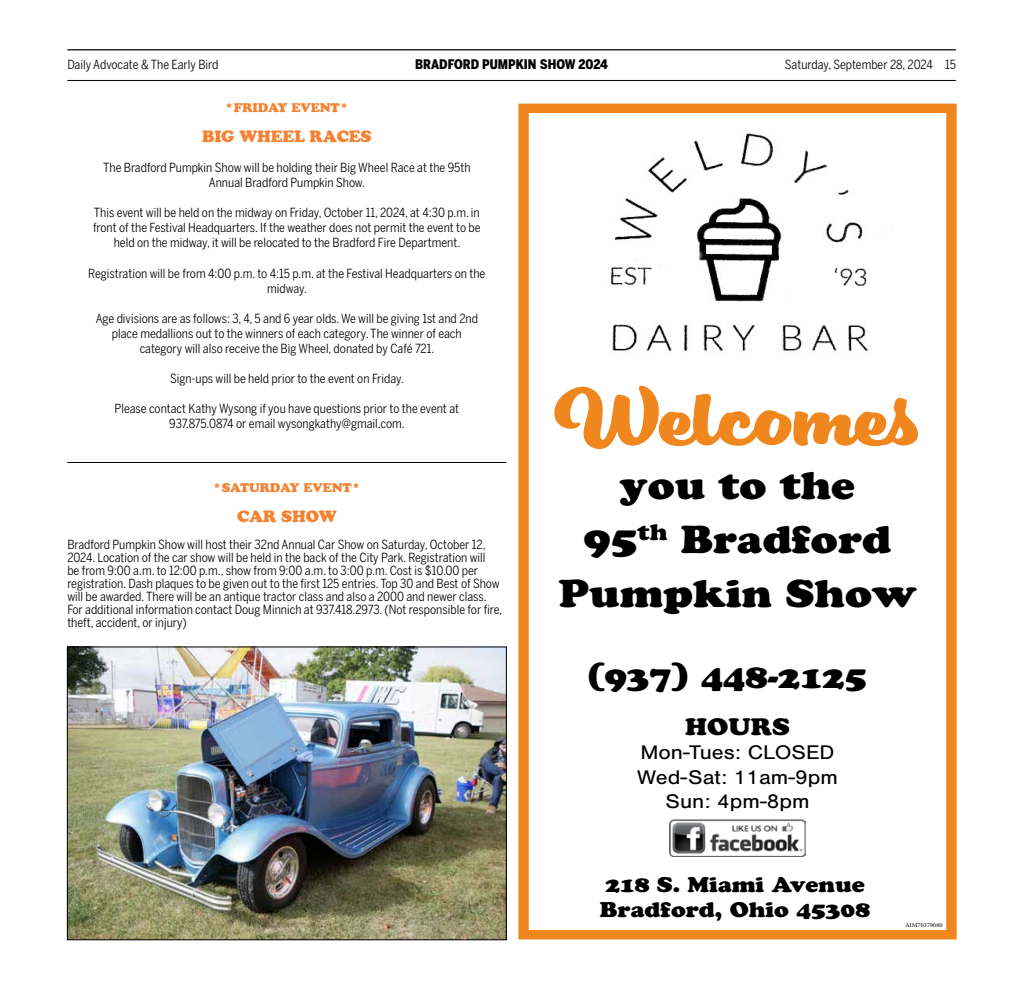
<style>
.page{position:relative;width:1024px;height:989px;background:#fff}
.page>*{position:absolute;margin:0;border:0;box-sizing:border-box;transform-origin:0 0}
.t1{font:77.62px "Eds Market Bold Script";color:#ef871e;scale:1.11 1}
.t2{font:38.62px/54px "Cooper Black Std";color:#000;text-align:center;scale:1.11 1}
.t3{font:31.88px "Cooper Black Std";color:#000;scale:1.11 1}
.t4{font:23.62px "Cooper Black Std";color:#000;scale:1.11 1}
.t5{font:21.12px/25.4px "Cooper Black Std";color:#000;scale:1.11 1}
.t6{font:20.38px/24.5px "Nimbus San";color:#000;text-align:center;scale:1.11 1}
.t7{font:16.25px "Cooper Black Std";letter-spacing:-.01em;color:#f58232}
.t8{font:900 13.12px "Benton Sans Cond";color:#000}
.t9{font:12.5px/15px "Benton Sans Cond";color:#000;text-align:center}
.t10{font:12.5px "Cooper Black Std";letter-spacing:-.01em;color:#f58232}
.t11{font:5.88px "Minion Pro";color:#000;scale:1.11 1}
</style>
<div class="page">
<hr style="left:67px;top:49px;width:889px;height:1px;background:#000">
<hr style="left:67px;top:80px;width:889px;height:1px;background:#000">
<hr style="left:67px;top:462px;width:439px;height:1px;background:#000">
<img style="left:69px;top:648px;width:436px;height:289px">
<div style="left:67px;top:646px;width:440px;height:293px;border:1px solid #000"></div>
<div style="left:519px;top:104px;width:437px;height:835px;border:10px solid #ef871e"></div>
<img style="left:669px;top:819px;width:137px;height:37px">
<img style="left:607px;top:133px;width:262px;height:219px">
<p class="t9" style="left:67px;top:57px;width:153px">Daily Advocate &amp; The Early Bird</p>
<p class="t8" style="left:415px;top:56px;width:194px">BRADFORD PUMPKIN SHOW 2024</p>
<p class="t9" style="left:785px;top:57px;width:172px">Saturday, September 28, 2024 15</p>
<p class="t10" style="left:225px;top:100px;width:126px">*FRIDAY EVENT*</p>
<h3 class="t7" style="left:202px;top:127px;width:171px">BIG WHEEL RACES</h3>
<p class="t9" style="left:103px;top:160px;width:369px">The Bradford Pumpkin Show will be holding their Big Wheel Race at the 95th<br>Annual Bradford Pumpkin Show.</p>
<p class="t9" style="left:93px;top:205px;width:389px">This event will be held on the midway on Friday, October 11, 2024, at 4:30 p.m. in front of the Festival Headquarters. If the weather does not permit the event to be held on the midway, it will be relocated to the Bradford Fire Department.</p>
<p class="t9" style="left:88px;top:265px;width:398px">Registration will be from 4:00 p.m. to 4:15 p.m. at the Festival Headquarters on the midway.</p>
<p class="t9" style="left:96px;top:310px;width:384px">Age divisions are as follows: 3, 4, 5 and 6 year olds. We will be giving 1st and 2nd place medallions out to the winners of each category. The winner of each category will also receive the Big Wheel, donated by Café 721.</p>
<p class="t9" style="left:170px;top:370px;width:235px">Sign-ups will be held prior to the event on Friday.</p>
<p class="t9" style="left:115px;top:400px;width:346px">Please contact Kathy Wysong if you have questions prior to the event at<br>937.875.0874 or email wysongkathy@gmail.com.</p>
<h1 class="t1" style="left:554px;top:372px;width:331px">Welcomes</h1>
<h2 class="t2" style="left:558px;top:458px;width:324px">you to the<br>95<sup>th</sup> Bradford<br>Pumpkin Show</h2>
<p class="t10" style="left:213px;top:480px;width:150px">*SATURDAY EVENT*</p>
<h3 class="t7" style="left:237px;top:506px;width:101px">CAR SHOW</h3>
<p class="t9" style="left:67px;top:537px;width:436px;line-height:13.1px;text-align:left">Bradford Pumpkin Show will host their 32nd Annual Car Show on Saturday, October 12, 2024. Location of the car show will be held in the back of the City Park. Registration will<br>be from 9:00 a.m. to 12:00 p.m., show from 9:00 a.m. to 3:00 p.m. Cost is $10.00 per registration. Dash plaques to be given out to the first 125 entries. Top 30 and Best of Show will be awarded. There will be an antique tractor class and also a 2000 and newer class.<br>For additional information contact Doug Minnich at 937.418.2973. (Not responsible for fire, theft, accident, or injury)</p>
<h3 class="t3" style="left:586px;top:657px;width:254px">(937) 448-2125</h3>
<h3 class="t4" style="left:685px;top:712px;width:96px">HOURS</h3>
<h3 class="t6" style="left:637px;top:740px;width:182px">Mon-Tues: CLOSED<br>Wed-Sat: 11am-9pm<br>Sun: 4pm-8pm</h3>
<h3 class="t5" style="left:600px;top:871px;width:245px">218 S. Miami Avenue<br>Bradford, Ohio 45308</h3>
<p class="t11" style="left:905px;top:921px;width:35px">AIM70379080</p>
</div>
